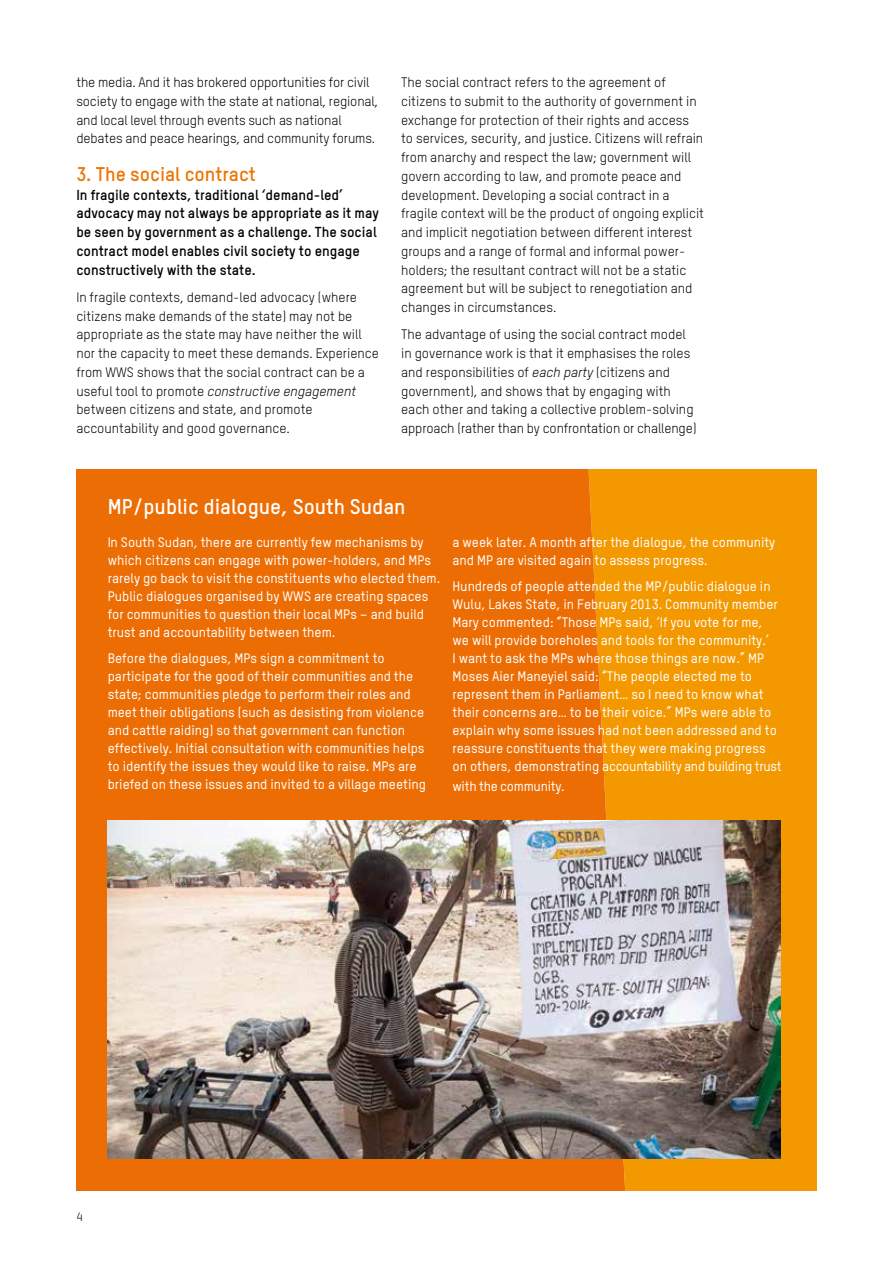
<style>
.page{position:relative;width:893px;height:1263px;background:#fff}
.page>*{position:absolute;margin:0;border:0;box-sizing:border-box;transform-origin:0 0}
.t1{font:700 21px "Oxfam TSTARPRO";color:#fff}
.t2{font:700 19.5px "Oxfam TSTARPRO";color:#ee7402}
.t3{font:700 14.25px/18.8px "Oxfam TSTARPRO";color:#000}
.t4{font:13.5px/18.8px "Oxfam TSTARPRO";color:#000}
.t5{font:500 13.5px/18px "Oxfam TSTARPRO";color:#fff}
.t6{font:500 13.5px "Oxfam TSTARPRO";letter-spacing:-.02em;color:#fff}
.t7{font:12px "Oxfam TSTARPRO";color:#000}
.s1{font-style:italic}
</style>
<div class="page">
<div style="left:683px;top:470px;width:133px;height:721px;background:#f49800"></div>
<svg style="left:77px;top:470px;width:606px;height:721px;background:#ed7105"></svg>
<svg style="left:593px;top:551px;width:43px;height:640px;background:#f28f02"></svg>
<img style="left:108px;top:821px;width:672px;height:338px">
<p class="t4" style="left:76px;top:73px;width:304px">the media. And it has brokered opportunities for civil society to engage with the state at national, regional, and local level through events such as national debates and peace hearings, and community forums.</p>
<h2 class="t2" style="left:76px;top:161px;width:181px">3. The social contract</h2>
<p class="t3" style="left:76px;top:185px;width:304px">In fragile contexts, traditional ‘demand-led’ advocacy may not always be appropriate as it may be seen by government as a challenge. The social contract model enables civil society to engage constructively with the state.</p>
<p class="t4" style="left:76px;top:287px;width:304px">In fragile contexts, demand-led advocacy (where citizens make demands of the state) may not be appropriate as the state may have neither the will nor the capacity to meet these demands. Experience from WWS shows that the social contract can be a useful tool to promote <span class="s1">constructive engagement </span>between citizens and state, and promote accountability and good governance.</p>
<p class="t4" style="left:401px;top:73px;width:304px">The social contract refers to the agreement of citizens to submit to the authority of government in exchange for protection of their rights and access to services, security, and justice. Citizens will refrain from anarchy and respect the law; government will govern according to law, and promote peace and development. Developing a social contract in a fragile context will be the product of ongoing explicit and implicit negotiation between different interest groups and a range of formal and informal power&shy;holders; the resultant contract will not be a static agreement but will be subject to renegotiation and changes in circumstances.</p>
<p class="t4" style="left:401px;top:325px;width:297px">The advantage of using the social contract model in governance work is that it emphasises the roles and responsibilities of <span class="s1">each party</span> (citizens and government), and shows that by engaging with each other and taking a collective problem-solving approach (rather than by confrontation or challenge)</p>
<h1 class="t1" style="left:108px;top:493px;width:299px">MP/public dialogue, South Sudan</h1>
<p class="t5" style="left:108px;top:533px;width:334px">In South Sudan, there are currently few mechanisms by which citizens can engage with power-holders, and MPs rarely go back to visit the constituents who elected them.<br>Public dialogues organised by WWS are creating spaces for communities to question their local MPs – and build trust and accountability between them.</p>
<p class="t5" style="left:108px;top:649px;width:320px">Before the dialogues, MPs sign a commitment to participate for the good of their communities and the state; communities pledge to perform their roles and meet their obligations (such as desisting from violence and cattle raiding) so that government can function effectively. Initial consultation with communities helps to identify the issues they would like to raise. MPs are briefed on these issues and invited to a village meeting</p>
<p class="t5" style="left:452px;top:533px;width:324px">a week later. A month after the dialogue, the community and MP are visited again to assess progress.</p>
<p class="t5" style="left:452px;top:577px;width:331px">Hundreds of people attended the MP/public dialogue in Wulu, Lakes State, in February 2013. Community member Mary commented: “Those MPs said, ‘If you vote for me, we will provide boreholes and tools for the community.’<br>I want to ask the MPs where those things are now.” MP Moses Aier Maneyiel said: “The people elected me to represent them in Parliament… so I need to know what their concerns are… to be their voice.” MPs were able to explain why some issues had not been addressed and to reassure constituents that they were making progress on others, demonstrating accountability and building trust</p>
<p class="t6" style="left:452px;top:778px;width:114px">with the community.</p>
<p class="t7" style="left:77px;top:1210px;width:8px">4</p>
</div>
